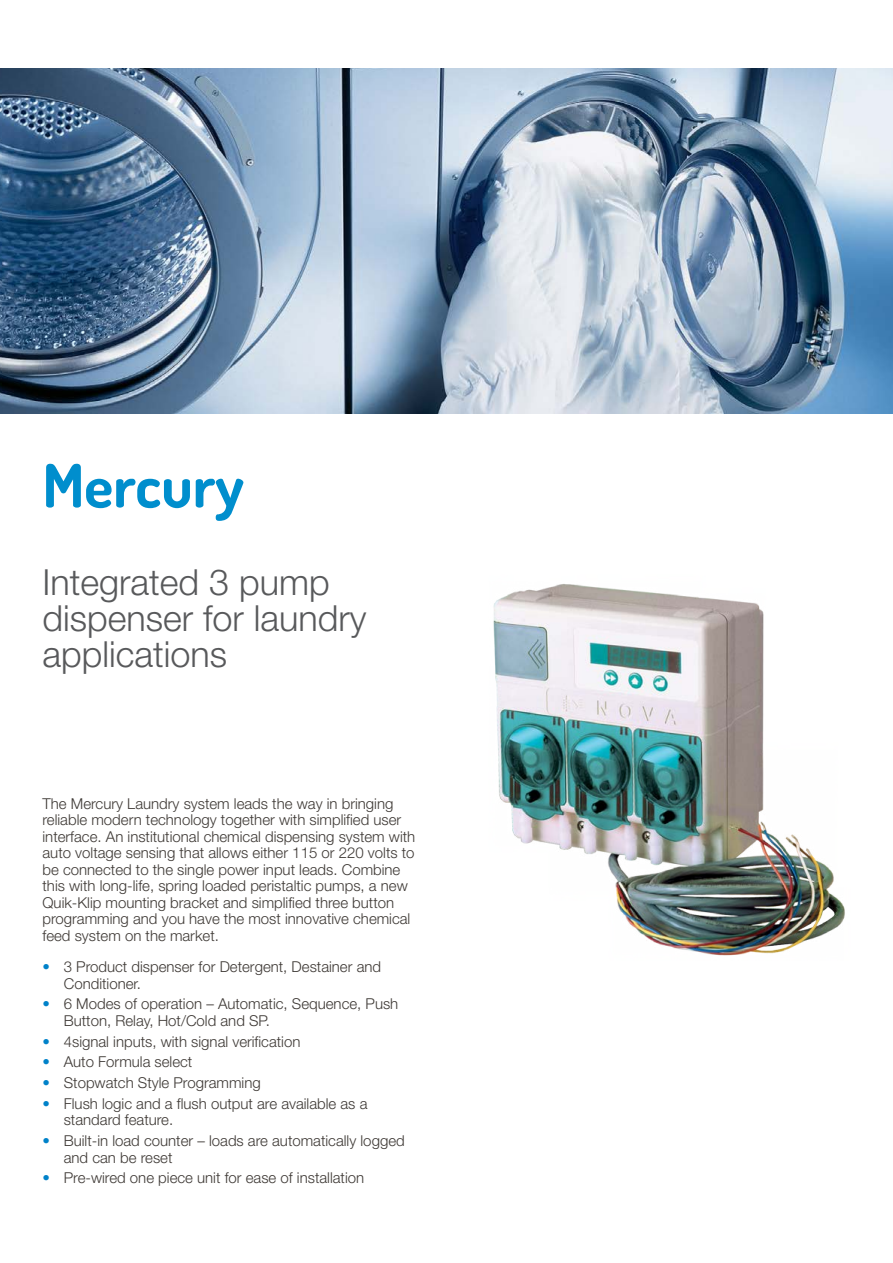
<style>
.page{position:relative;width:893px;height:1263px;background:#fff}
.page>*{position:absolute;margin:0;border:0;box-sizing:border-box;transform-origin:0 0}
.t1{font:700 60px "Dosis";color:#008ecd}
.t2{font:300 36px/36px "Helvetica Neue";color:#58595b}
.t3{font:300 15px/16.5px "Helvetica Neue";color:#3e3935}
.s1{color:#0082c9}
</style>
<div class="page">
<img style="left:493px;top:584px;width:352px;height:372px">
<img style="left:0;top:68px;width:893px;height:346px">
<h1 class="t1" style="left:43px;top:447px;width:203px">Mercury</h1>
<h2 class="t2" style="left:43px;top:563px;width:326px">Integrated 3 pump dispenser for laundry applications</h2>
<p class="t3" style="left:43px;top:795px;width:374px">The Mercury Laundry system leads the way in bringing reliable modern technology together with simplified user interface. An institutional chemical dispensing system with auto voltage sensing that allows either 115 or 220 volts to be connected to the single power input leads. Combine this with long-life, spring loaded peristaltic pumps, a new Quik-Klip mounting bracket and simplified three button programming and you have the most innovative chemical feed system on the market.</p>
<p class="t3" style="left:64px;top:958px;width:319px;text-indent:-21px"><span class="s1">•</span> 3 Product dispenser for Detergent, Destainer and<br>Conditioner.</p>
<p class="t3" style="left:64px;top:995px;width:336px;text-indent:-21px"><span class="s1">•</span> 6 Modes of operation – Automatic, Sequence, Push<br>Button, Relay, Hot/Cold and SP.</p>
<p class="t3" style="left:43px;top:1033px;width:259px"><span class="s1">•</span> 4signal inputs, with signal verification</p>
<p class="t3" style="left:43px;top:1053px;width:151px"><span class="s1">•</span> Auto Formula select</p>
<p class="t3" style="left:43px;top:1074px;width:220px"><span class="s1">•</span> Stopwatch Style Programming</p>
<p class="t3" style="left:64px;top:1095px;width:305px;text-indent:-21px"><span class="s1">•</span> Flush logic and a flush output are available as a standard feature.</p>
<p class="t3" style="left:64px;top:1132px;width:342px;text-indent:-21px"><span class="s1">•</span> Built-in load counter – loads are automatically logged and can be reset</p>
<p class="t3" style="left:43px;top:1169px;width:323px"><span class="s1">•</span> Pre-wired one piece unit for ease of installation</p>
</div>
